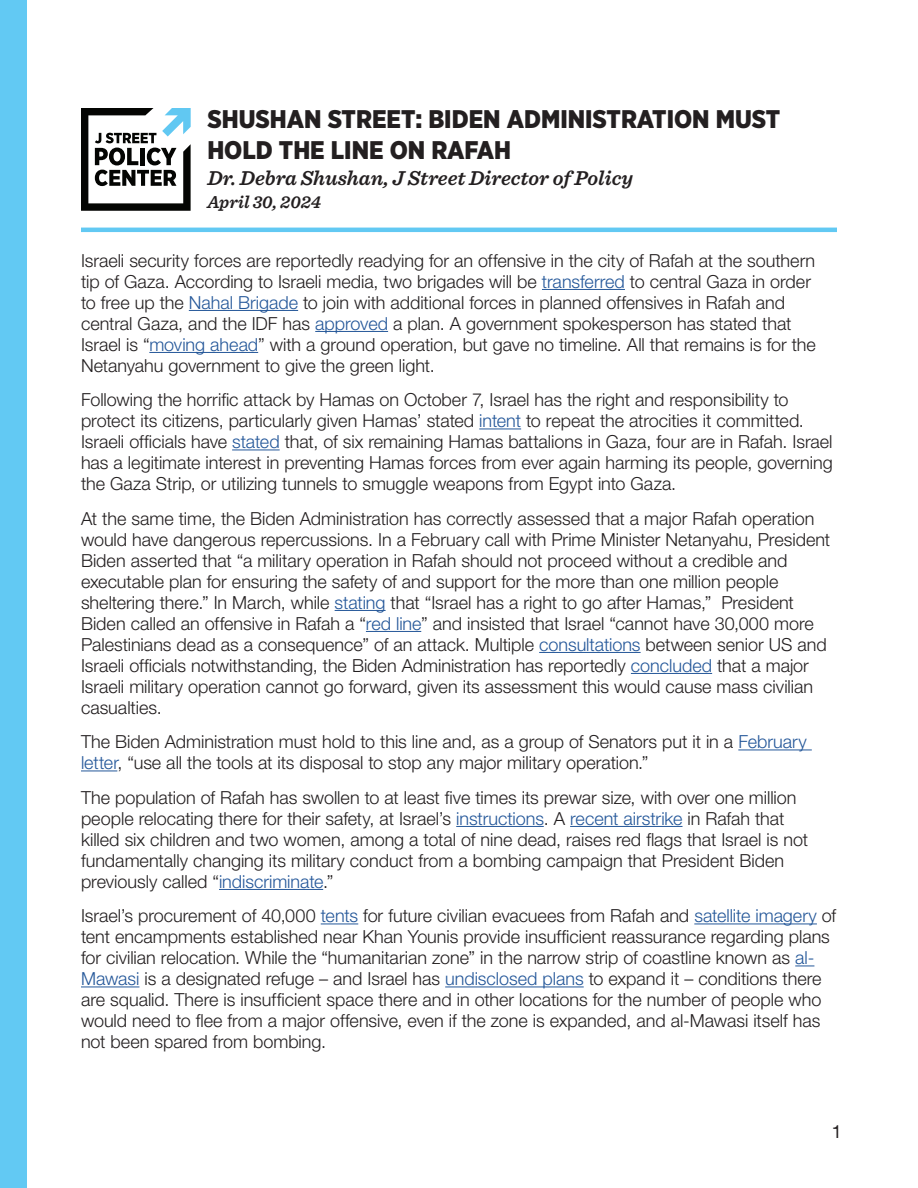
<style>
.page{position:relative;width:918px;height:1188px;background:#fff}
.page>*{position:absolute;margin:0;border:0;box-sizing:border-box;transform-origin:0 0}
.t1{font:900 25.5px/30.6px "Gotham Narrow";color:#231f20}
.t2{font:italic 600 21px "Sentinel";color:#231f20}
.t3{font:300 18px/21px "Helvetica Neue LT Std";color:#231f20}
.t4{font:italic 600 18px "Sentinel";color:#231f20}
.t5{font:18px "Helvetica Neue LT Std";color:#231f20}
.s1{color:#245799}
</style>
<div class="page">
<div style="left:0;top:0;width:27px;height:1188px;background:#62c9f3"></div>
<hr style="left:542px;top:289px;width:83px;height:1px;background:#245799">
<hr style="left:189px;top:310px;width:109px;height:1px;background:#245799">
<hr style="left:315px;top:331px;width:73px;height:1px;background:#245799">
<hr style="left:149px;top:352px;width:109px;height:1px;background:#245799">
<hr style="left:479px;top:429px;width:42px;height:1px;background:#245799">
<hr style="left:232px;top:450px;width:48px;height:1px;background:#245799">
<hr style="left:335px;top:610px;width:51px;height:1px;background:#245799">
<hr style="left:366px;top:631px;width:55px;height:1px;background:#245799">
<hr style="left:539px;top:652px;width:102px;height:1px;background:#245799">
<hr style="left:631px;top:673px;width:81px;height:1px;background:#245799">
<hr style="left:738px;top:750px;width:74px;height:1px;background:#245799">
<hr style="left:81px;top:771px;width:36px;height:1px;background:#245799">
<hr style="left:456px;top:826px;width:88px;height:1px;background:#245799">
<hr style="left:570px;top:826px;width:113px;height:1px;background:#245799">
<hr style="left:219px;top:889px;width:104px;height:1px;background:#245799">
<hr style="left:321px;top:924px;width:37px;height:1px;background:#245799">
<hr style="left:694px;top:924px;width:123px;height:1px;background:#245799">
<svg style="left:795px;top:966px;width:19px;height:1px"></svg>
<hr style="left:81px;top:987px;width:58px;height:1px;background:#245799">
<hr style="left:445px;top:987px;width:139px;height:1px;background:#245799">
<svg style="left:81px;top:108px;width:110px;height:103px"></svg>
<hr style="left:81px;top:228px;width:756px;height:4px;background:#62c9f3">
<p class="t1" style="left:207px;top:104px;width:574px">SHUSHAN STREET: BIDEN ADMINISTRATION MUST<br>HOLD THE LINE ON RAFAH</p>
<p class="t2" style="left:207px;top:162px;width:427px">Dr. Debra Shushan, J Street Director of Policy</p>
<p class="t4" style="left:207px;top:188px;width:115px">April 30, 2024</p>
<p class="t3" style="left:81px;top:249px;width:736px">Israeli security forces are reportedly readying for an offensive in the city of Rafah at the southern tip of Gaza. According to Israeli media, two brigades will be <span class="s1">transferred</span> to central Gaza in order to free up the <span class="s1">Nahal Brigade</span> to join with additional forces in planned offensives in Rafah and central Gaza, and the IDF has <span class="s1">approved</span> a plan. A government spokesperson has stated that Israel is “<span class="s1">moving ahead</span>” with a ground operation, but gave no timeline. All that remains is for the Netanyahu government to give the green light.</p>
<p class="t3" style="left:81px;top:389px;width:753px">Following the horrific attack by Hamas on October 7, Israel has the right and responsibility to protect its citizens, particularly given Hamas’ stated <span class="s1">intent</span> to repeat the atrocities it committed.<br>Israeli officials have <span class="s1">stated</span> that, of six remaining Hamas battalions in Gaza, four are in Rafah. Israel has a legitimate interest in preventing Hamas forces from ever again harming its people, governing the Gaza Strip, or utilizing tunnels to smuggle weapons from Egypt into Gaza.</p>
<p class="t3" style="left:81px;top:507px;width:751px">At the same time, the Biden Administration has correctly assessed that a major Rafah operation would have dangerous repercussions. In a February call with Prime Minister Netanyahu, President Biden asserted that “a military operation in Rafah should not proceed without a credible and executable plan for ensuring the safety of and support for the more than one million people sheltering there.” In March, while <span class="s1">stating</span> that “Israel has a right to go after Hamas,” President Biden called an offensive in Rafah a “<span class="s1">red line</span>” and insisted that Israel “cannot have 30,000 more Palestinians dead as a consequence” of an attack. Multiple <span class="s1">consultations</span> between senior US and Israeli officials notwithstanding, the Biden Administration has reportedly <span class="s1">concluded</span> that a major Israeli military operation cannot go forward, given its assessment this would cause mass civilian casualties.</p>
<p class="t3" style="left:81px;top:731px;width:727px">The Biden Administration must hold to this line and, as a group of Senators put it in a <span class="s1">February letter</span>, “use all the tools at its disposal to stop any major military operation.”</p>
<p class="t3" style="left:81px;top:786px;width:729px">The population of Rafah has swollen to at least five times its prewar size, with over one million people relocating there for their safety, at Israel’s <span class="s1">instructions</span>. A <span class="s1">recent airstrike</span> in Rafah that killed six children and two women, among a total of nine dead, raises red flags that Israel is not fundamentally changing its military conduct from a bombing campaign that President Biden previously called “<span class="s1">indiscriminate</span>.”</p>
<p class="t3" style="left:81px;top:905px;width:757px">Israel’s procurement of 40,000 <span class="s1">tents</span> for future civilian evacuees from Rafah and <span class="s1">satellite imagery</span> of tent encampments established near Khan Younis provide insufficient reassurance regarding plans for civilian relocation. While the “humanitarian zone” in the narrow strip of coastline known as <span class="s1">al-Mawasi</span> is a designated refuge – and Israel has <span class="s1">undisclosed plans</span> to expand it – conditions there are squalid. There is insufficient space there and in other locations for the number of people who would need to flee from a major offensive, even if the zone is expanded, and al-Mawasi itself has not been spared from bombing.</p>
<p class="t5" style="left:832px;top:1121px;width:12px">1</p>
</div>
